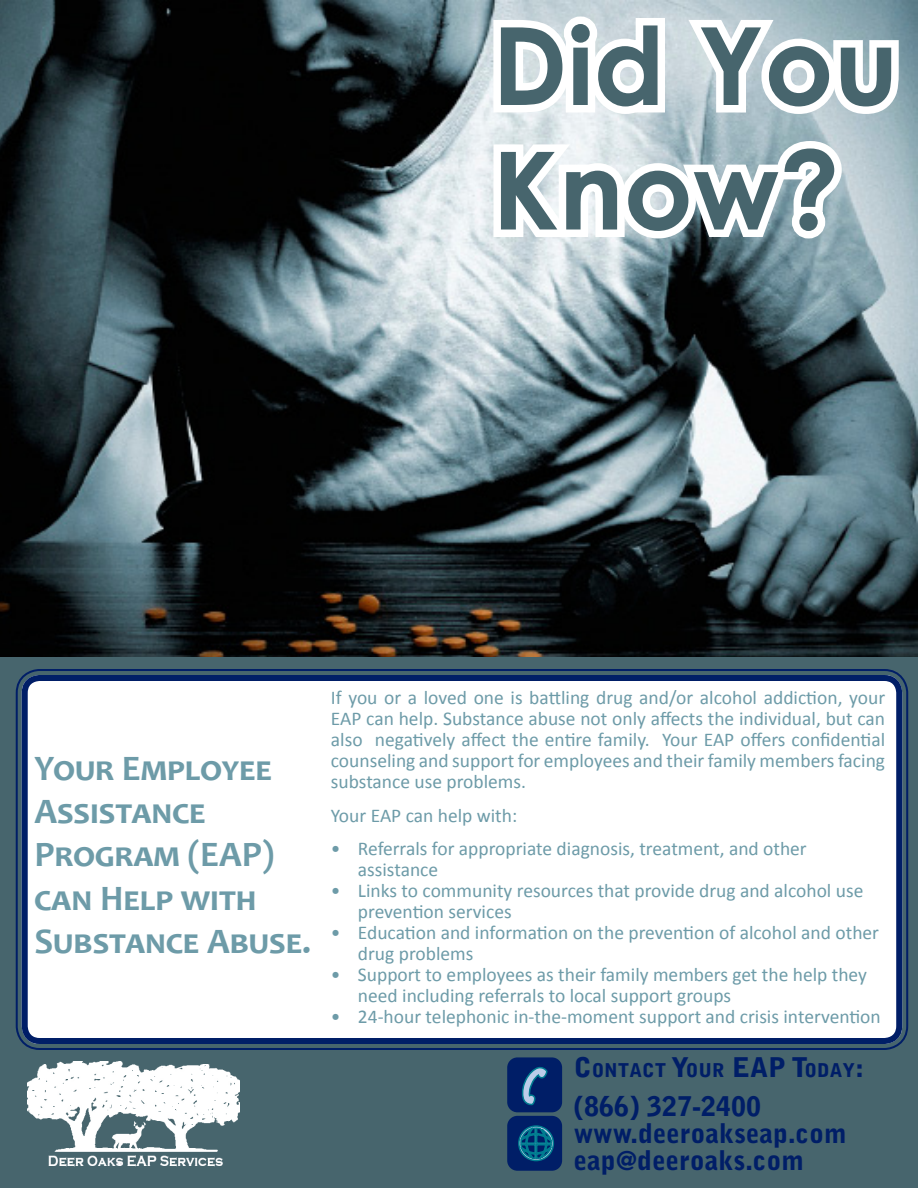
<style>
.page{position:relative;width:918px;height:1188px;background:#fff}
.page>*{position:absolute;margin:0;border:0;box-sizing:border-box;transform-origin:0 0}
.t1{font:700 108px "Century Gothic";color:#47656d}
.t2{font:700 36px/43.2px "Candara";color:#6d9ba8}
.t3{font:900 27px "Bell Gothic Std";color:#001e67}
.t4{font:900 27px "Bell Gothic Std";color:#001e67}
.t5{font:19.5px/21px "Calibri";color:#6d9ba8}
.t6{font:900 18.9px "Bell Gothic Std";color:#001e67}
.s1{font-size:27px}
.s2{font-style:inherit}
</style>
<div class="page">
<img style="left:0;top:0;width:918px;height:657px">
<div style="left:0;top:657px;width:918px;height:531px;background:#47656d"></div>
<svg style="left:486px;top:4px;width:424px;height:247px"></svg>
<div style="left:22px;top:675px;width:880px;height:369px;background:#fff;border-radius:18px"></div>
<div style="left:16px;top:669px;width:892px;height:381px;border:2px solid #001e67;border-radius:23px"></div>
<div style="left:22px;top:675px;width:880px;height:369px;border:6px solid #001e67;border-radius:15px"></div>
<img style="left:28px;top:1061px;width:212px;height:106px">
<div style="left:507px;top:1116px;width:55px;height:55px;background:#001e67;border-radius:10px"></div>
<svg style="left:518px;top:1125px;width:36px;height:37px"></svg>
<div style="left:507px;top:1057px;width:55px;height:55px;background:#001e67;border-radius:10px"></div>
<svg style="left:522px;top:1067px;width:26px;height:39px"></svg>
<p class="t1" style="left:492px;top:-16px;width:408px">Did You</p>
<p class="t1" style="left:492px;top:108px;width:349px">Know?</p>
<p class="t2" style="left:34px;top:746px;width:278px">Your Employee<br>Assistance<br>Program (EAP) can Help with<br>Substance Abuse.</p>
<p class="t5" style="left:331px;top:687px;width:556px;text-align:justify">If you or a loved one is battling drug and/or alcohol addiction, your EAP can help. Substance abuse not only affects the individual, but can also negatively affect the entire family. Your EAP offers confidential counseling and support for employees and their family members facing substance use problems.</p>
<p class="t5" style="left:331px;top:805px;width:188px">Your EAP can help with:</p>
<p class="t5" style="left:358px;top:838px;width:450px;text-indent:-27px">• Referrals for appropriate diagnosis, treatment, and other assistance</p>
<p class="t5" style="left:358px;top:880px;width:507px;text-indent:-27px">• Links to community resources that provide drug and alcohol use prevention services</p>
<p class="t5" style="left:358px;top:922px;width:523px;text-indent:-27px">• Education and information on the prevention of alcohol and other drug problems</p>
<p class="t5" style="left:358px;top:964px;width:511px;text-indent:-27px">• Support to employees as their family members get the help they need including referrals to local support groups</p>
<p class="t5" style="left:331px;top:1006px;width:551px">• 24-hour telephonic in-the-moment support and crisis intervention</p>
<p class="t6" style="left:574px;top:1059px;width:292px"><span class="s1">C</span>ONTACT <span class="s1">Y</span>OUR <span class="s1">EAP T</span>ODAY<span class="s1">:</span></p>
<p class="t4" style="left:574px;top:1091px;width:189px"><span class="s2">(</span>866) 327-2400</p>
<p class="t3" style="left:574px;top:1118px;width:274px">www.deeroakseap.com</p>
<p class="t3" style="left:574px;top:1145px;width:232px">eap@deeroaks.com</p>
</div>
